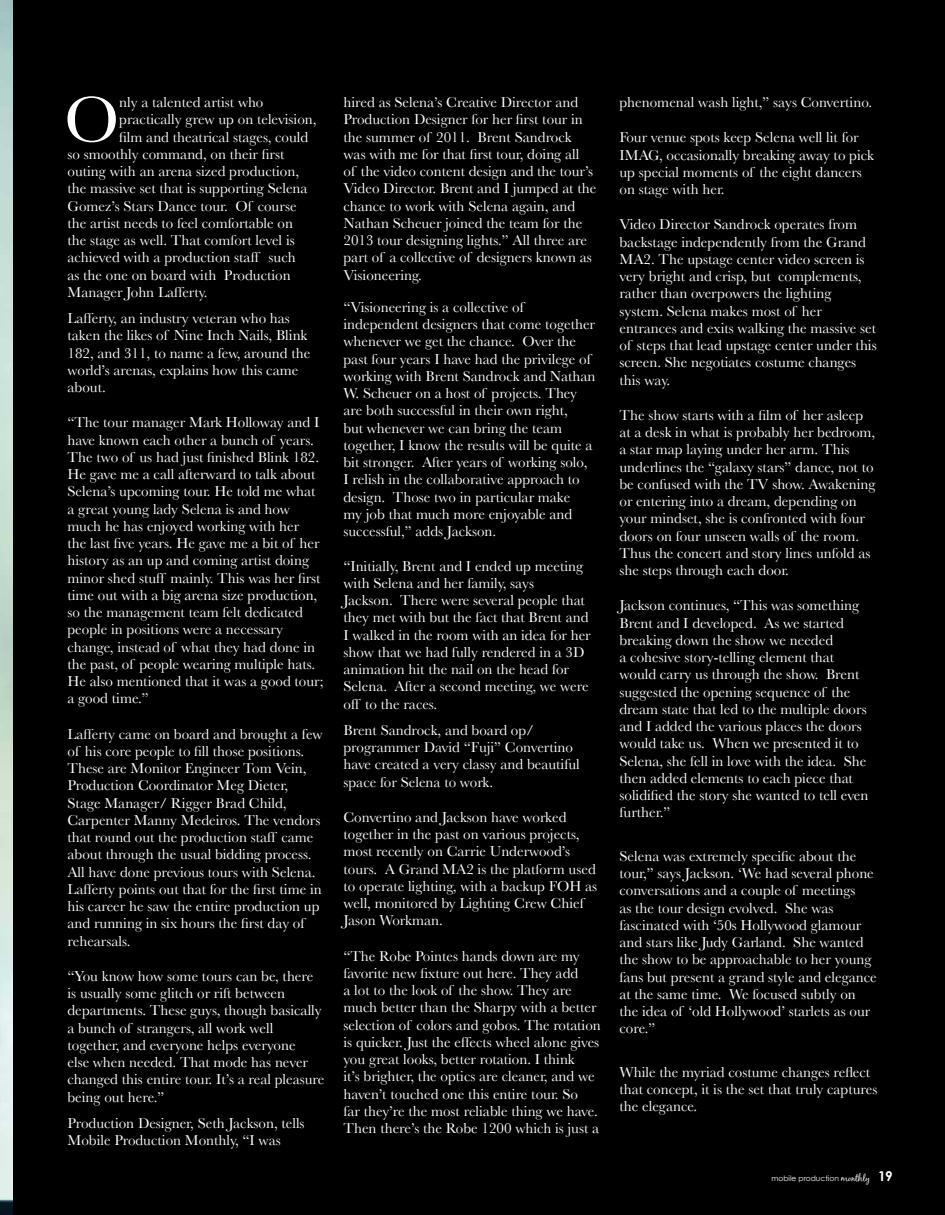
<style>
.page{position:relative;width:945px;height:1215px;background:#000}
.page>*{position:absolute;margin:0;border:0;box-sizing:border-box;transform-origin:0 0}
.t1{font:67.05px "Baskerville";color:#fff}
.t2{font:15px/17.2px "Baskerville";color:#fff}
.t3{font:7.5px "Century Gothic";color:#fff}
.s1{font-family:"Black Jack";font-size:9px}
.s2{font-weight:700;font-size:13.5px}
</style>
<div class="page">
<img style="left:0;top:0;width:12px;height:1215px">
<h1 class="t1" style="left:64px;top:80px;width:57px">O</h1>
<p class="t2" style="left:119px;top:93px;width:146px">nly a talented artist who</p>
<p class="t2" style="left:119px;top:111px;width:199px">practically grew up on television,</p>
<p class="t2" style="left:119px;top:128px;width:191px">film and theatrical stages, could</p>
<p class="t2" style="left:68px;top:145px;width:218px">so smoothly command, on their first</p>
<p class="t2" style="left:68px;top:162px;width:233px">outing with an arena sized production,</p>
<p class="t2" style="left:68px;top:180px;width:242px">the massive set that is supporting Selena</p>
<p class="t2" style="left:68px;top:197px;width:231px">Gomez’s Stars Dance tour. Of course</p>
<p class="t2" style="left:68px;top:214px;width:227px">the artist needs to feel comfortable on</p>
<p class="t2" style="left:68px;top:231px;width:229px">the stage as well. That comfort level is</p>
<p class="t2" style="left:68px;top:249px;width:230px">achieved with a production staff such</p>
<p class="t2" style="left:68px;top:266px;width:225px">as the one on board with Production</p>
<p class="t2" style="left:68px;top:283px;width:142px">Manager John Lafferty.</p>
<p class="t2" style="left:68px;top:309px;width:244px">Lafferty, an industry veteran who has taken the likes of Nine Inch Nails, Blink<br>182, and 311, to name a few, around the world’s arenas, explains how this came about.</p>
<p class="t2" style="left:68px;top:414px;width:257px">“The tour manager Mark Holloway and I have known each other a bunch of years.<br>The two of us had just finished Blink 182.<br>He gave me a call afterward to talk about Selena’s upcoming tour. He told me what a great young lady Selena is and how much he has enjoyed working with her<br>the last five years. He gave me a bit of her history as an up and coming artist doing minor shed stuff mainly. This was her first time out with a big arena size production, so the management team felt dedicated people in positions were a necessary change, instead of what they had done in the past, of people wearing multiple hats.<br>He also mentioned that it was a good tour; a good time.”</p>
<p class="t2" style="left:68px;top:725px;width:257px">Lafferty came on board and brought a few of his core people to fill those positions.<br>These are Monitor Engineer Tom Vein, Production Coordinator Meg Dieter, Stage Manager/ Rigger Brad Child, Carpenter Manny Medeiros. The vendors that round out the production staff came about through the usual bidding process.<br>All have done previous tours with Selena.<br>Lafferty points out that for the first time in his career he saw the entire production up and running in six hours the first day of rehearsals.</p>
<p class="t2" style="left:68px;top:967px;width:259px">“You know how some tours can be, there is usually some glitch or rift between departments. These guys, though basically a bunch of strangers, all work well together, and everyone helps everyone<br>else when needed. That mode has never changed this entire tour. It’s a real pleasure being out here.”</p>
<p class="t2" style="left:68px;top:1114px;width:239px">Production Designer, Seth Jackson, tells<br>Mobile Production Monthly, “I was</p>
<p class="t2" style="left:344px;top:93px;width:254px">hired as Selena’s Creative Director and Production Designer for her first tour in the summer of 2011. Brent Sandrock was with me for that first tour, doing all<br>of the video content design and the tour’s Video Director. Brent and I jumped at the chance to work with Selena again, and Nathan Scheuer joined the team for the 2013 tour designing lights.” All three are part of a collective of designers known as Visioneering.</p>
<p class="t2" style="left:344px;top:298px;width:253px">“Visioneering is a collective of independent designers that come together whenever we get the chance. Over the past four years I have had the privilege of working with Brent Sandrock and Nathan W. Scheuer on a host of projects. They are both successful in their own right,<br>but whenever we can bring the team together, I know the results will be quite a bit stronger. After years of working solo, I relish in the collaborative approach to design. Those two in particular make<br>my job that much more enjoyable and successful,” adds Jackson.</p>
<p class="t2" style="left:344px;top:557px;width:249px">“Initially, Brent and I ended up meeting with Selena and her family, says<br>Jackson. There were several people that they met with but the fact that Brent and I walked in the room with an idea for her show that we had fully rendered in a 3D animation hit the nail on the head for Selena. After a second meeting, we were off to the races.</p>
<p class="t2" style="left:344px;top:721px;width:238px">Brent Sandrock, and board op/ programmer David “Fuji” Convertino have created a very classy and beautiful space for Selena to work.</p>
<p class="t2" style="left:344px;top:808px;width:255px">Convertino and Jackson have worked together in the past on various projects, most recently on Carrie Underwood’s tours. A Grand MA2 is the platform used to operate lighting, with a backup FOH as well, monitored by Lighting Crew Chief Jason Workman.</p>
<p class="t2" style="left:344px;top:947px;width:259px">“The Robe Pointes hands down are my favorite new fixture out here. They add<br>a lot to the look of the show. They are much better than the Sharpy with a better selection of colors and gobos. The rotation is quicker. Just the effects wheel alone gives you great looks, better rotation. I think<br>it’s brighter, the optics are cleaner, and we haven’t touched one this entire tour. So<br>far they’re the most reliable thing we have.<br>Then there’s the Robe 1200 which is just a</p>
<p class="t2" style="left:620px;top:93px;width:254px">phenomenal wash light,” says Convertino.</p>
<p class="t2" style="left:620px;top:129px;width:256px">Four venue spots keep Selena well lit for IMAG, occasionally breaking away to pick up special moments of the eight dancers on stage with her.</p>
<p class="t2" style="left:620px;top:216px;width:259px">Video Director Sandrock operates from backstage independently from the Grand MA2. The upstage center video screen is very bright and crisp, but complements, rather than overpowers the lighting system. Selena makes most of her entrances and exits walking the massive set of steps that lead upstage center under this screen. She negotiates costume changes this way.</p>
<p class="t2" style="left:620px;top:406px;width:257px">The show starts with a film of her asleep at a desk in what is probably her bedroom, a star map laying under her arm. This underlines the “galaxy stars” dance, not to be confused with the TV show. Awakening or entering into a dream, depending on your mindset, she is confronted with four doors on four unseen walls of the room.<br>Thus the concert and story lines unfold as she steps through each door.</p>
<p class="t2" style="left:620px;top:597px;width:250px">Jackson continues, “This was something Brent and I developed. As we started breaking down the show we needed<br>a cohesive story-telling element that would carry us through the show. Brent suggested the opening sequence of the dream state that led to the multiple doors and I added the various places the doors would take us. When we presented it to Selena, she fell in love with the idea. She then added elements to each piece that solidified the story she wanted to tell even further.”</p>
<p class="t2" style="left:620px;top:847px;width:259px">Selena was extremely specific about the tour,” says Jackson. ‘We had several phone conversations and a couple of meetings<br>as the tour design evolved. She was fascinated with ‘50s Hollywood glamour and stars like Judy Garland. She wanted the show to be approachable to her young fans but present a grand style and elegance at the same time. We focused subtly on the idea of ‘old Hollywood’ starlets as our core.”</p>
<p class="t2" style="left:620px;top:1063px;width:260px">While the myriad costume changes reflect that concept, it is the set that truly captures the elegance.</p>
<p class="t3" style="left:772px;top:1174px;width:123px">mobile production <span class="s1">monthly</span> <span class="s2">19</span></p>
</div>
